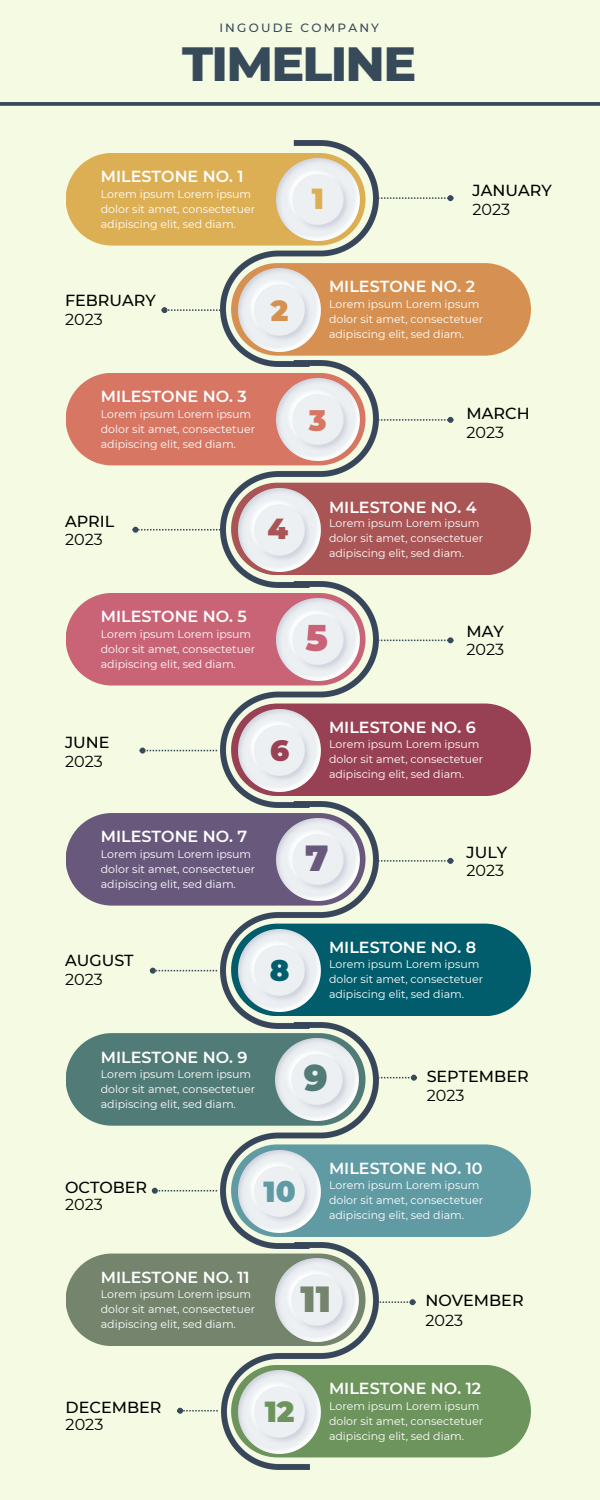
<style>
.page{position:relative;width:600px;height:1500px;background:#f5fae2}
.page>*{position:absolute;margin:0;border:0;box-sizing:border-box;transform-origin:0 0}
.t1{font:800 49px "Montserrat";letter-spacing:-.035em;color:#364a5a}
.t2{font:900 36.3px "Montserrat";color:#74846d}
.t3{font:900 36.3px "Montserrat";color:#c96477}
.t4{font:900 36.3px "Montserrat";color:#68597c}
.t5{font:900 36.3px "Montserrat";color:#517b77}
.t6{font:900 29px "Montserrat";color:#609ba4}
.t7{font:900 29px "Montserrat";color:#6d945c}
.t8{font:900 29px "Montserrat";color:#ddaf54}
.t9{font:900 29px "Montserrat";color:#d67663}
.t10{font:900 29px "Montserrat";color:#d69152}
.t11{font:900 29px "Montserrat";color:#a55}
.t12{font:900 29px "Montserrat";color:#994154}
.t13{font:900 29px "Montserrat";color:#015c6b}
.t14{font:600 16px "Montserrat";color:#fff}
.t15{font:500 16px "Montserrat";color:#000}
.t16{font:16px "Montserrat";color:#000}
.t17{font:500 12px "Montserrat";letter-spacing:.185em;color:#364a5a}
.t18{font:11px/15px "Montserrat";color:#fff}
</style>
<div class="page">
<img style="left:221px;top:1028px;width:157px;height:215px">
<img style="left:221px;top:140px;width:157px;height:221px">
<img style="left:221px;top:361px;width:157px;height:220px">
<img style="left:221px;top:581px;width:157px;height:221px">
<img style="left:221px;top:802px;width:157px;height:226px">
<img style="left:221px;top:1243px;width:158px;height:226px">
<div style="left:66px;top:153px;width:299px;height:93px;background:#ddaf54;border-radius:46px"></div>
<img style="left:277px;top:158px;width:82px;height:83px">
<div style="left:66px;top:373px;width:299px;height:92px;background:#d67663;border-radius:46px"></div>
<div style="left:66px;top:593px;width:299px;height:93px;background:#c96477;border-radius:46px"></div>
<div style="left:66px;top:813px;width:299px;height:93px;background:#68597c;border-radius:46px"></div>
<div style="left:66px;top:1033px;width:299px;height:93px;background:#517b77;border-radius:46px"></div>
<div style="left:231px;top:263px;width:300px;height:93px;background:#d69152;border-radius:46px"></div>
<svg style="left:162px;top:307px;width:59px;height:6px"></svg>
<img style="left:238px;top:269px;width:83px;height:82px">
<img style="left:277px;top:378px;width:82px;height:83px">
<img style="left:277px;top:598px;width:82px;height:83px">
<img style="left:277px;top:818px;width:82px;height:83px">
<img style="left:276px;top:1038px;width:82px;height:83px">
<div style="left:231px;top:483px;width:300px;height:92px;background:#a55;border-radius:46px"></div>
<svg style="left:133px;top:527px;width:88px;height:6px"></svg>
<img style="left:238px;top:489px;width:83px;height:82px">
<div style="left:231px;top:704px;width:300px;height:92px;background:#994154;border-radius:46px"></div>
<svg style="left:140px;top:748px;width:77px;height:6px"></svg>
<img style="left:238px;top:709px;width:83px;height:83px">
<div style="left:231px;top:924px;width:300px;height:92px;background:#015c6b;border-radius:46px"></div>
<svg style="left:150px;top:968px;width:67px;height:6px"></svg>
<img style="left:238px;top:929px;width:83px;height:83px">
<div style="left:231px;top:1144px;width:300px;height:93px;background:#609ba4;border-radius:46px"></div>
<svg style="left:152px;top:1188px;width:65px;height:6px"></svg>
<img style="left:238px;top:1150px;width:83px;height:83px">
<svg style="left:378px;top:417px;width:75px;height:6px"></svg>
<svg style="left:378px;top:637px;width:75px;height:6px"></svg>
<svg style="left:378px;top:858px;width:75px;height:6px"></svg>
<svg style="left:378px;top:1075px;width:39px;height:6px"></svg>
<svg style="left:378px;top:195px;width:75px;height:6px"></svg>
<div style="left:66px;top:1254px;width:299px;height:92px;background:#74846d;border-radius:46px"></div>
<img style="left:276px;top:1259px;width:82px;height:82px">
<svg style="left:377px;top:1299px;width:39px;height:6px"></svg>
<div style="left:231px;top:1365px;width:300px;height:92px;background:#6d945c;border-radius:46px"></div>
<img style="left:238px;top:1371px;width:83px;height:82px">
<svg style="left:177px;top:1408px;width:41px;height:6px"></svg>
<svg style="left:0;top:102px;width:600px;height:4px;background:#415462"></svg>
<h3 class="t17" style="left:219px;top:20px;width:161px">INGOUDE COMPANY</h3>
<p class="t1" style="left:182px;top:34px;width:236px">TIMELINE</p>
<p class="t14" style="left:101px;top:167px;width:144px">MILESTONE NO. 1</p>
<p class="t18" style="left:101px;top:186px;width:156px">Lorem ipsum Lorem ipsum dolor sit amet, consectetuer adipiscing elit, sed diam.</p>
<p class="t8" style="left:312px;top:181px;width:14px">1</p>
<h2 class="t15" style="left:473px;top:180px;width:81px">JANUARY</h2>
<p class="t16" style="left:473px;top:199px;width:39px">2023</p>
<p class="t15" style="left:65px;top:291px;width:92px">FEBRUARY</p>
<h2 class="t16" style="left:65px;top:310px;width:39px">2023</h2>
<h2 class="t10" style="left:271px;top:293px;width:19px">2</h2>
<h2 class="t14" style="left:101px;top:387px;width:147px">MILESTONE NO. 3</h2>
<h3 class="t18" style="left:101px;top:406px;width:156px">Lorem ipsum Lorem ipsum dolor sit amet, consectetuer adipiscing elit, sed diam.</h3>
<p class="t14" style="left:329px;top:277px;width:147px">MILESTONE NO. 2</p>
<p class="t18" style="left:329px;top:296px;width:156px">Lorem ipsum Lorem ipsum dolor sit amet, consectetuer adipiscing elit, sed diam.</p>
<h3 class="t9" style="left:309px;top:403px;width:19px">3</h3>
<p class="t15" style="left:467px;top:403px;width:65px">MARCH</p>
<p class="t16" style="left:467px;top:422px;width:39px">2023</p>
<h3 class="t15" style="left:65px;top:511px;width:51px">APRIL</h3>
<p class="t16" style="left:65px;top:530px;width:39px">2023</p>
<h2 class="t11" style="left:267px;top:511px;width:22px">4</h2>
<p class="t14" style="left:329px;top:497px;width:149px">MILESTONE NO. 4</p>
<p class="t18" style="left:329px;top:516px;width:156px">Lorem ipsum Lorem ipsum dolor sit amet, consectetuer adipiscing elit, sed diam.</p>
<p class="t14" style="left:101px;top:607px;width:148px">MILESTONE NO. 5</p>
<p class="t18" style="left:101px;top:626px;width:156px">Lorem ipsum Lorem ipsum dolor sit amet, consectetuer adipiscing elit, sed diam.</p>
<p class="t3" style="left:306px;top:616px;width:24px">5</p>
<h2 class="t15" style="left:467px;top:622px;width:39px">MAY</h2>
<p class="t16" style="left:467px;top:639px;width:39px">2023</p>
<h3 class="t15" style="left:65px;top:733px;width:46px">JUNE</h3>
<h2 class="t16" style="left:65px;top:751px;width:39px">2023</h2>
<h2 class="t12" style="left:270px;top:733px;width:21px">6</h2>
<h2 class="t14" style="left:329px;top:717px;width:148px">MILESTONE NO. 6</h2>
<p class="t18" style="left:329px;top:737px;width:156px">Lorem ipsum Lorem ipsum dolor sit amet, consectetuer adipiscing elit, sed diam.</p>
<h2 class="t14" style="left:101px;top:827px;width:148px">MILESTONE NO. 7</h2>
<p class="t18" style="left:101px;top:846px;width:156px">Lorem ipsum Lorem ipsum dolor sit amet, consectetuer adipiscing elit, sed diam.</p>
<p class="t4" style="left:305px;top:836px;width:25px">7</p>
<h2 class="t15" style="left:467px;top:842px;width:42px">JULY</h2>
<h3 class="t16" style="left:467px;top:861px;width:39px">2023</h3>
<h2 class="t15" style="left:65px;top:951px;width:70px">AUGUST</h2>
<h3 class="t16" style="left:65px;top:969px;width:39px">2023</h3>
<p class="t13" style="left:270px;top:953px;width:21px">8</p>
<p class="t14" style="left:329px;top:938px;width:149px">MILESTONE NO. 8</p>
<p class="t18" style="left:329px;top:957px;width:156px">Lorem ipsum Lorem ipsum dolor sit amet, consectetuer adipiscing elit, sed diam.</p>
<h2 class="t14" style="left:101px;top:1047px;width:148px">MILESTONE NO. 9</h2>
<h3 class="t18" style="left:101px;top:1066px;width:156px">Lorem ipsum Lorem ipsum dolor sit amet, consectetuer adipiscing elit, sed diam.</h3>
<h3 class="t5" style="left:304px;top:1056px;width:25px">9</h3>
<p class="t15" style="left:427px;top:1066px;width:104px">SEPTEMBER</p>
<p class="t16" style="left:427px;top:1086px;width:39px">2023</p>
<h2 class="t15" style="left:65px;top:1178px;width:84px">OCTOBER</h2>
<h3 class="t16" style="left:65px;top:1195px;width:39px">2023</h3>
<p class="t6" style="left:264px;top:1174px;width:34px">10</p>
<p class="t14" style="left:329px;top:1158px;width:155px">MILESTONE NO. 10</p>
<h2 class="t18" style="left:329px;top:1178px;width:156px">Lorem ipsum Lorem ipsum dolor sit amet, consectetuer adipiscing elit, sed diam.</h2>
<h3 class="t14" style="left:101px;top:1267px;width:150px">MILESTONE NO. 11</h3>
<p class="t18" style="left:101px;top:1287px;width:156px">Lorem ipsum Lorem ipsum dolor sit amet, consectetuer adipiscing elit, sed diam.</p>
<h2 class="t2" style="left:301px;top:1276px;width:32px">11</h2>
<p class="t15" style="left:425px;top:1291px;width:100px">NOVEMBER</p>
<h2 class="t16" style="left:425px;top:1310px;width:39px">2023</h2>
<p class="t15" style="left:66px;top:1398px;width:97px">DECEMBER</p>
<h2 class="t16" style="left:66px;top:1415px;width:39px">2023</h2>
<h2 class="t7" style="left:265px;top:1394px;width:31px">12</h2>
<p class="t14" style="left:329px;top:1379px;width:154px">MILESTONE NO. 12</p>
<p class="t18" style="left:329px;top:1398px;width:156px">Lorem ipsum Lorem ipsum dolor sit amet, consectetuer adipiscing elit, sed diam.</p>
</div>
